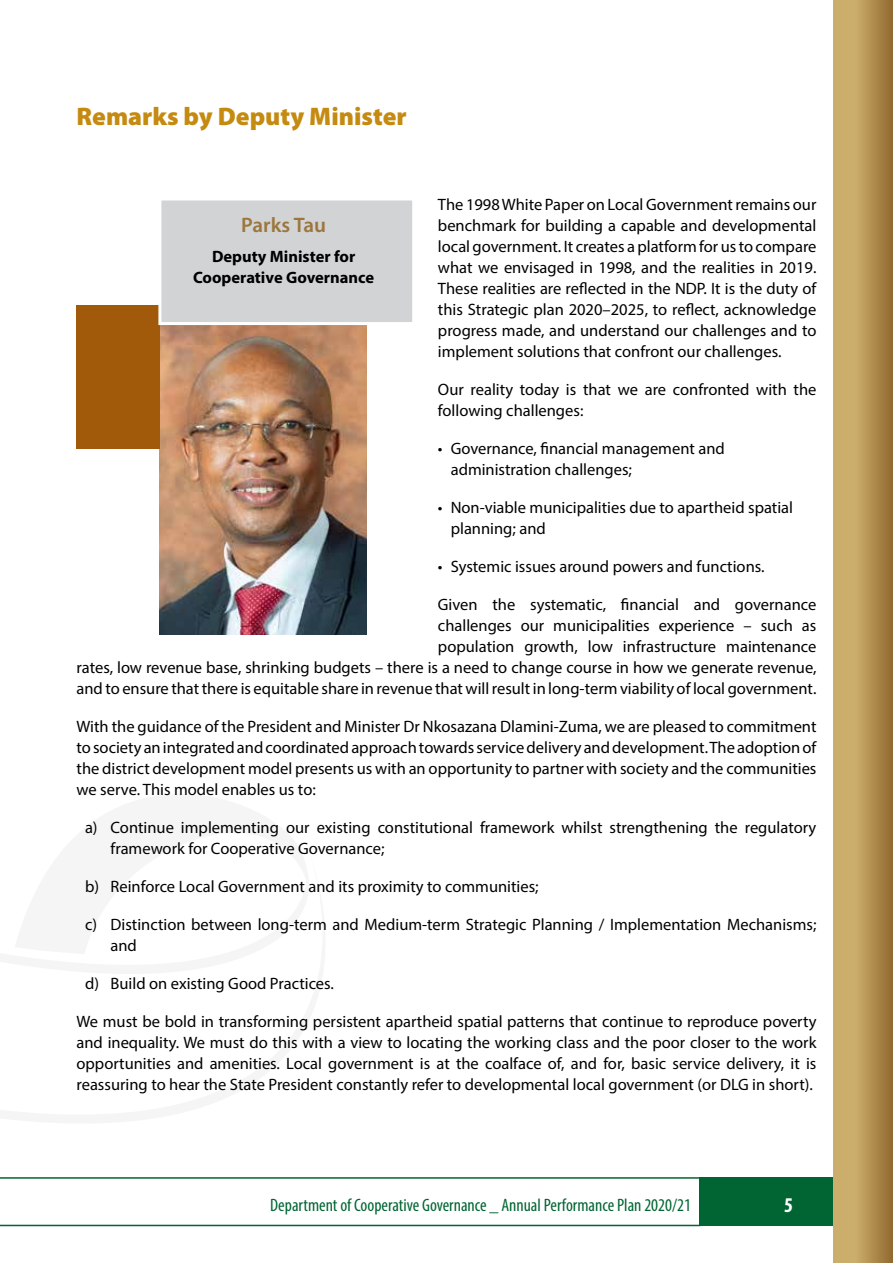
<style>
.page{position:relative;width:893px;height:1263px;background:#fff}
.page>*{position:absolute;margin:0;border:0;box-sizing:border-box;transform-origin:0 0}
.t1{font:900 25.5px "Myriad Pro";color:#c58a10}
.t2{font:600 21px "Myriad Pro";color:#9c763d}
.t3{font:700 condensed 21px "Myriad Pro";color:#fff}
.t4{font:condensed 18px "Myriad Pro";color:#006532}
.t5{font:16.5px/21px "Myriad Pro";color:#000}
.t6{font:700 16.5px/21px "Myriad Pro";color:#000;text-align:center}
</style>
<div class="page">
<div style="left:699px;top:1177px;width:194px;height:49px;background:#006532"></div>
<hr style="left:0;top:1225px;width:700px;height:1px;background:#006532">
<hr style="left:0;top:1177px;width:702px;height:2px;background:#006532">
<div style="left:833px;top:0;width:60px;height:1263px;background:#ccae6c"></div>
<div style="left:855px;top:0;width:38px;height:1263px;background:linear-gradient(to right,#ccae6c,#936b31)"></div>
<svg style="left:0;top:1177px;width:352px;height:50px"></svg>
<img style="left:160px;top:325px;width:207px;height:309px">
<div style="left:77px;top:305px;width:83px;height:143px;background:#a05a09"></div>
<div style="left:160px;top:199px;width:254px;height:125px;background:#d1d3d4"></div>
<div style="left:158px;top:197px;width:257px;height:128px;border:3px solid #fff"></div>
<h1 class="t1" style="left:77px;top:102px;width:332px">Remarks by Deputy Minister</h1>
<p class="t5" style="left:438px;top:194px;width:380px;text-align:justify">The 1998 White Paper on Local Government remains our benchmark for building a capable and developmental local government. It creates a platform for us to compare what we envisaged in 1998, and the realities in 2019.<br>These realities are reflected in the NDP. It is the duty of this Strategic plan 2020–2025, to reflect, acknowledge progress made, and understand our challenges and to implement solutions that confront our challenges.</p>
<p class="t5" style="left:438px;top:379px;width:380px">Our reality today is that we are confronted with the following challenges:</p>
<p class="t5" style="left:451px;top:438px;width:276px;text-indent:-13px">• Governance, financial management and administration challenges;</p>
<p class="t5" style="left:451px;top:497px;width:344px;text-indent:-13px">• Non-viable municipalities due to apartheid spatial planning; and</p>
<p class="t5" style="left:438px;top:556px;width:328px">• Systemic issues around powers and functions.</p>
<p class="t5" style="left:77px;top:594px;width:741px;text-align:right">Given the systematic, financial and governance<br>challenges our municipalities experience – such as<br>population growth, low infrastructure maintenance<br>rates, low revenue base, shrinking budgets – there is a need to change course in how we generate revenue, and to ensure that there is equitable share in revenue that will result in long-term viability of local government.</p>
<p class="t5" style="left:77px;top:716px;width:741px;text-align:justify">With the guidance of the President and Minister Dr Nkosazana Dlamini-Zuma, we are pleased to commitment to society an integrated and coordinated approach towards service delivery and development. The adoption of the district development model presents us with an opportunity to partner with society and the communities we serve. This model enables us to:</p>
<p class="t5" style="left:111px;top:817px;width:707px;text-indent:-26px">a) Continue implementing our existing constitutional framework whilst strengthening the regulatory framework for Cooperative Governance;</p>
<p class="t5" style="left:85px;top:876px;width:455px">b) Reinforce Local Government and its proximity to communities;</p>
<p class="t5" style="left:111px;top:914px;width:707px;text-indent:-26px">c) Distinction between long-term and Medium-term Strategic Planning / Implementation Mechanisms; and</p>
<p class="t5" style="left:85px;top:973px;width:250px">d) Build on existing Good Practices.</p>
<p class="t5" style="left:77px;top:1011px;width:741px;text-align:justify">We must be bold in transforming persistent apartheid spatial patterns that continue to reproduce poverty and inequality. We must do this with a view to locating the working class and the poor closer to the work opportunities and amenities. Local government is at the coalface of, and for, basic service delivery, it is reassuring to hear the State President constantly refer to developmental local government (or DLG in short).</p>
<p class="t2" style="left:241px;top:212px;width:86px">Parks Tau</p>
<p class="t6" style="left:193px;top:245px;width:183px">Deputy Minister for<br>Cooperative Governance</p>
<p class="t4" style="left:270px;top:1194px;width:422px">Department of Cooperative Governance _ Annual Performance Plan 2020/21</p>
<p class="t3" style="left:784px;top:1192px;width:10px">5</p>
</div>
